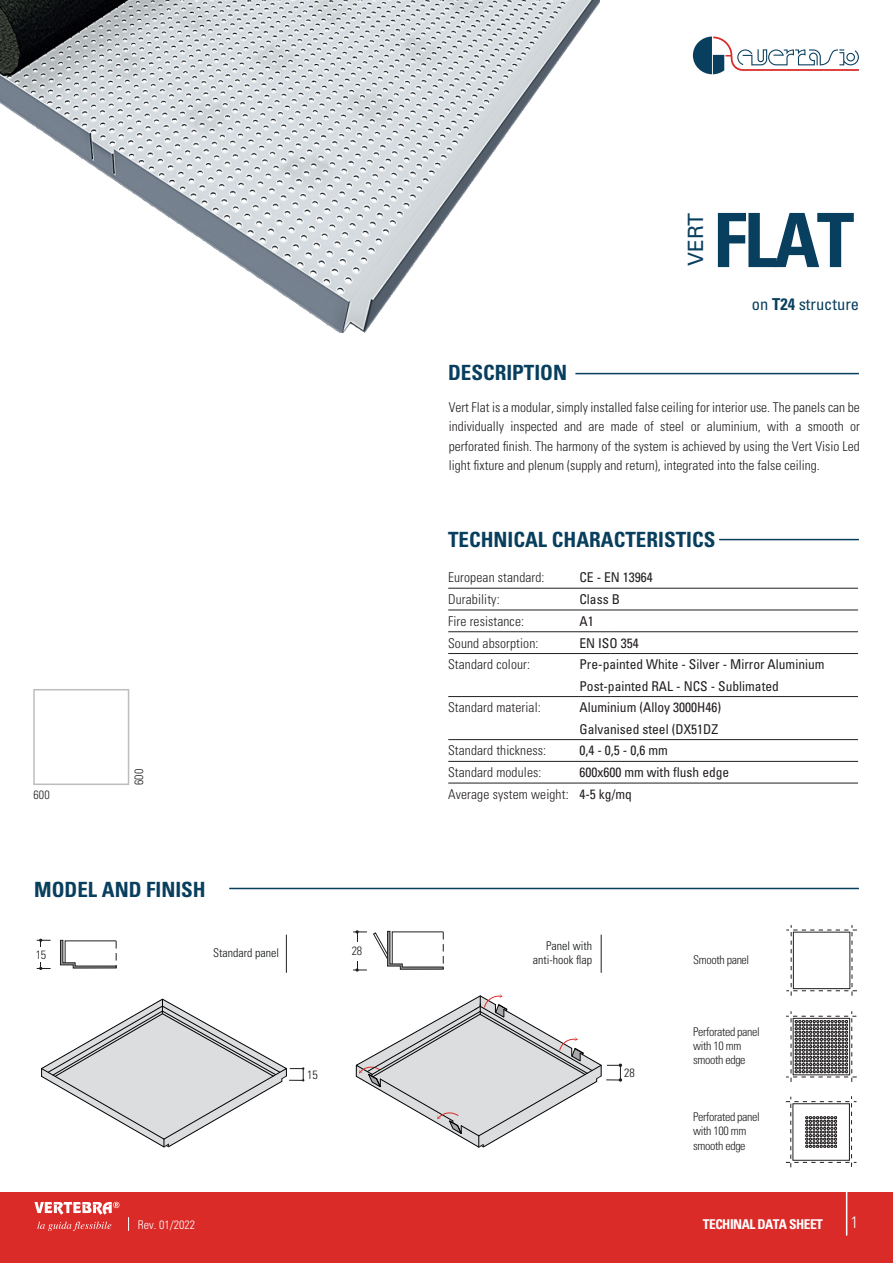
<style>
.page{position:relative;width:893px;height:1263px;background:#fff}
.page>*{position:absolute;margin:0;border:0;box-sizing:border-box;transform-origin:0 0}
.t1{font:700 condensed 75px "Univers LT Std";color:#093f5e}
.t2{font:700 condensed 21px "Univers LT Std";color:#093f5e}
.t3{font:21px "Univers LT Std";color:#093f5e}
.t4{font:condensed 16.5px "Univers LT Std";color:#093f5e}
.t5{font:300 condensed 16.5px "Univers LT Std";color:#fff}
.t6{font:300 condensed 13.5px/19.5px "Univers LT Std";letter-spacing:.01em;color:#231f20;text-align:justify}
.t7{font:condensed 13.5px/21.3px "Univers LT Std";color:#231f20}
.t8{font:700 condensed 13.5px "Univers LT Std";letter-spacing:-.04em;color:#fff}
.t9{font:300 condensed 12px/14.4px "Univers LT Std";letter-spacing:-.03em;color:#231f20}
.t10{font:300 condensed 12px/14.4px "Univers LT Std";color:#111415;text-align:right}
.t11{font:300 condensed 12px "Univers LT Std";color:#fff}
.s1{font-weight:700}
.s2{font-weight:300}
</style>
<div class="page">
<div style="left:0;top:1193px;width:893px;height:70px;background:#da2b28"></div>
<hr style="left:229px;top:888px;width:630px;height:1px;background:#093f5e">
<div style="left:33px;top:689px;width:96px;height:96px;border:2px solid #bcbdc0"></div>
<svg style="left:786px;top:925px;width:71px;height:71px"></svg>
<svg style="left:786px;top:1011px;width:71px;height:71px"></svg>
<svg style="left:786px;top:1096px;width:70px;height:71px"></svg>
<svg style="left:34px;top:1202px;width:85px;height:13px"></svg>
<svg style="left:37px;top:1221px;width:74px;height:10px"></svg>
<hr style="left:846px;top:1192px;width:1px;height:43px;background:#fff">
<svg style="left:693px;top:36px;width:166px;height:38px"></svg>
<svg style="left:37px;top:962px;width:14px;height:8px"></svg>
<svg style="left:37px;top:939px;width:14px;height:8px"></svg>
<svg style="left:353px;top:961px;width:14px;height:10px"></svg>
<svg style="left:353px;top:930px;width:14px;height:12px"></svg>
<hr style="left:286px;top:935px;width:1px;height:38px;background:#231f20">
<hr style="left:601px;top:935px;width:1px;height:38px;background:#231f20">
<img style="left:0;top:0;width:600px;height:333px">
<svg style="left:373px;top:931px;width:71px;height:38px"></svg>
<svg style="left:60px;top:940px;width:57px;height:28px"></svg>
<svg style="left:356px;top:994px;width:266px;height:154px"></svg>
<svg style="left:41px;top:999px;width:263px;height:148px"></svg>
<svg style="left:128px;top:1217px;width:1px;height:14px"></svg>
<hr style="left:575px;top:373px;width:284px;height:1px;background:#093f5e">
<hr style="left:719px;top:539px;width:140px;height:1px;background:#093f5e">
<hr style="left:448px;top:588px;width:162px;height:1px;background:#231f20">
<hr style="left:610px;top:588px;width:248px;height:1px;background:#231f20">
<hr style="left:448px;top:610px;width:162px;height:1px;background:#231f20">
<hr style="left:610px;top:610px;width:248px;height:1px;background:#231f20">
<hr style="left:448px;top:631px;width:162px;height:1px;background:#231f20">
<hr style="left:610px;top:631px;width:248px;height:1px;background:#231f20">
<hr style="left:448px;top:653px;width:162px;height:1px;background:#231f20">
<hr style="left:610px;top:653px;width:248px;height:1px;background:#231f20">
<hr style="left:448px;top:696px;width:162px;height:1px;background:#231f20">
<hr style="left:610px;top:696px;width:248px;height:1px;background:#231f20">
<hr style="left:448px;top:739px;width:162px;height:1px;background:#231f20">
<hr style="left:610px;top:739px;width:248px;height:1px;background:#231f20">
<hr style="left:448px;top:761px;width:162px;height:1px;background:#231f20">
<hr style="left:610px;top:761px;width:248px;height:1px;background:#231f20">
<hr style="left:448px;top:783px;width:162px;height:1px;background:#231f20">
<hr style="left:610px;top:783px;width:248px;height:1px;background:#231f20">
<h2 class="t3" style="left:683px;top:266px;width:55px;rotate:-90deg">VERT</h2>
<h1 class="t1" style="left:713px;top:194px;width:142px">FLAT</h1>
<h2 class="t2" style="left:448px;top:359px;width:121px">DESCRIPTION</h2>
<p class="t4" style="left:752px;top:293px;width:109px">on <span class="s1">T24</span> structure</p>
<p class="t9" style="left:33px;top:787px;width:18px">600</p>
<p class="t9" style="left:132px;top:785px;width:18px;rotate:-90deg">600</p>
<h2 class="t2" style="left:34px;top:876px;width:173px">MODEL AND FINISH</h2>
<p class="t9" style="left:36px;top:947px;width:12px">15</p>
<p class="t9" style="left:352px;top:943px;width:12px">28</p>
<p class="t10" style="left:213px;top:946px;width:67px">Standard panel</p>
<p class="t6" style="left:449px;top:397px;width:413px">Vert Flat is a modular, simply installed false ceiling for interior use. The panels can be individually inspected and are made of steel or aluminium, with a smooth or perforated finish. The harmony of the system is achieved by using the Vert Visio Led light fixture and plenum (supply and return), integrated into the false ceiling.</p>
<h2 class="t2" style="left:448px;top:527px;width:269px">TECHNICAL CHARACTERISTICS</h2>
<p class="t6" style="left:448px;top:568px;width:98px">European standard:</p>
<p class="t7" style="left:579px;top:566px;width:75px">CE - EN 13964</p>
<p class="t6" style="left:448px;top:589px;width:53px">Durability:</p>
<p class="t7" style="left:579px;top:588px;width:42px">Class B</p>
<p class="t6" style="left:448px;top:611px;width:78px">Fire resistance:</p>
<p class="t7" style="left:579px;top:610px;width:16px">A1</p>
<p class="t6" style="left:448px;top:633px;width:92px">Sound absorption:</p>
<p class="t7" style="left:579px;top:632px;width:61px">EN ISO 354</p>
<p class="t6" style="left:448px;top:655px;width:84px">Standard colour:</p>
<p class="t7" style="left:579px;top:675px;width:201px">Post-painted RAL - NCS - Sublimated</p>
<p class="t6" style="left:448px;top:698px;width:94px">Standard material:</p>
<p class="t7" style="left:579px;top:697px;width:143px">Aluminium (Alloy 3000H46)<br>Galvanised steel (DX51DZ</p>
<p class="t6" style="left:448px;top:741px;width:100px">Standard thickness:</p>
<p class="t7" style="left:579px;top:740px;width:90px">0,4 - 0,5 - 0,6 mm</p>
<p class="t6" style="left:448px;top:763px;width:95px">Standard modules:</p>
<p class="t7" style="left:579px;top:654px;width:247px">Pre-painted White - Silver - Mirror Aluminium</p>
<p class="t7" style="left:448px;top:761px;width:283px;line-height:21.8px;text-indent:131px">600x600 mm with flush edge<br><span class="s2">Average system weight:</span> 4-5 kg/mq</p>
<p class="t10" style="left:533px;top:938px;width:61px">Panel with anti-hook flap</p>
<p class="t9" style="left:693px;top:952px;width:58px">Smooth panel</p>
<p class="t11" style="left:138px;top:1217px;width:59px">Rev. 01/2022</p>
<p class="t10" style="left:307px;top:1067px;width:12px">15</p>
<p class="t10" style="left:624px;top:1065px;width:12px">28</p>
<p class="t9" style="left:693px;top:1024px;width:68px">Perforated panel with 10 mm smooth edge</p>
<p class="t9" style="left:693px;top:1110px;width:68px">Perforated panel with 100 mm smooth edge</p>
<p class="t8" style="left:703px;top:1215px;width:122px">TECHINAL DATA SHEET</p>
<p class="t5" style="left:851px;top:1213px;width:9px">1</p>
</div>
